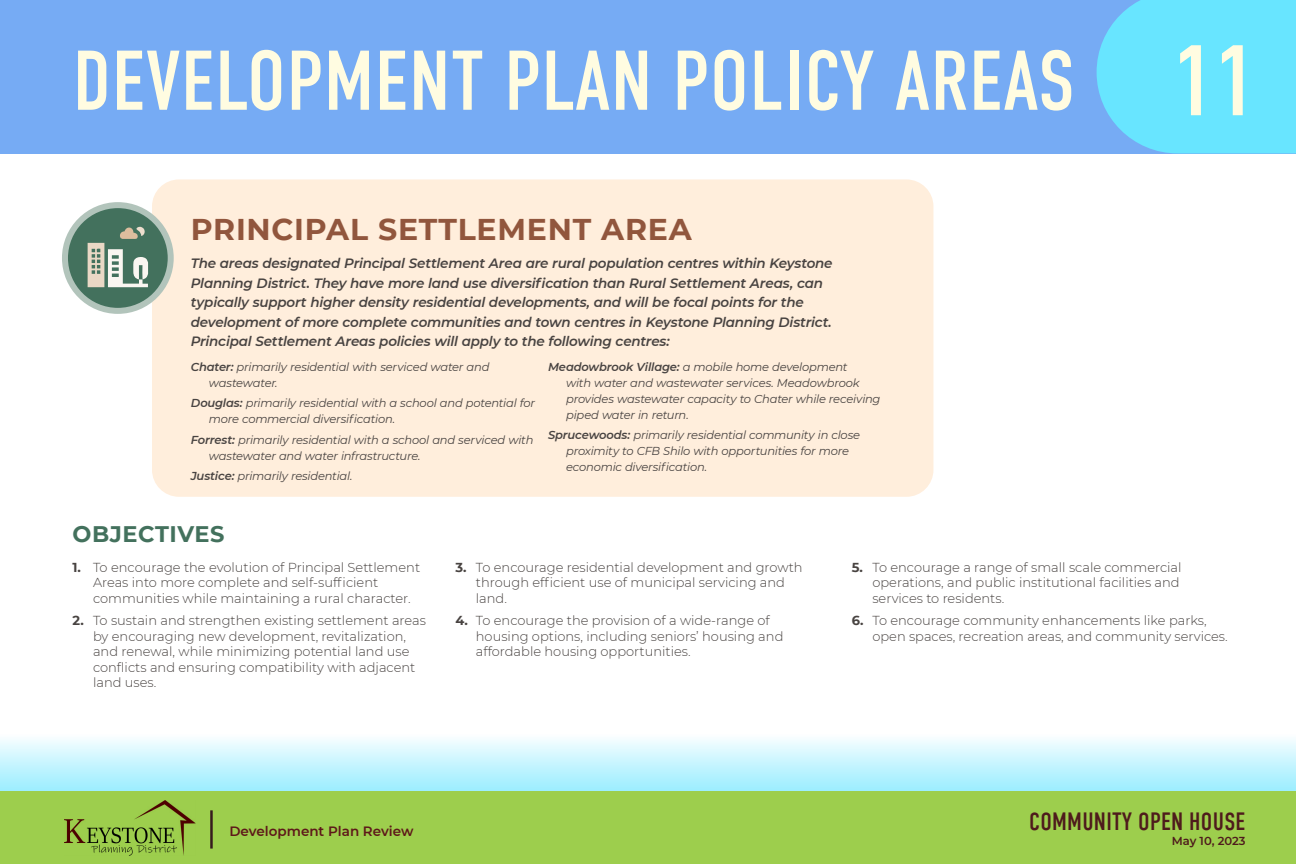
<style>
.page{position:relative;width:1296px;height:864px;background:#fff}
.page>*{position:absolute;margin:0;border:0;box-sizing:border-box;transform-origin:0 0}
.t1{font:100px "DIN Condensed";color:#fffce1}
.t2{font:84.5px "DIN Condensed";letter-spacing:.01em;color:#fffce1}
.t3{font:700 30px "Montserrat";letter-spacing:.025em;color:#91563d}
.t4{font:25px "DIN Condensed";letter-spacing:.01em;color:#4e1b1c}
.t5{font:700 22.5px "Montserrat";letter-spacing:.025em;color:#43715d}
.t6{font:italic 600 13.5px/19.5px "Montserrat";letter-spacing:-.015em;color:#484341}
.t7{font:600 13.5px "Montserrat";color:#5e1819}
.t8{font:300 13px/15.5px "Montserrat";color:#484341}
.t9{font:600 11.55px "Montserrat";color:#4e1b1c}
.t10{font:italic 11.5px/16px "Montserrat";letter-spacing:-.02em;color:#484341}
.s1{font-weight:600}
.s2{font-weight:700}
</style>
<div class="page">
<div style="left:0;top:734px;width:1296px;height:57px;background:linear-gradient(to bottom,#fbfeff,#9aedff)"></div>
<div style="left:0;top:791px;width:1296px;height:73px;background:#9dce4d"></div>
<div style="left:0;top:0;width:1296px;height:153px;background:#76abf4"></div>
<svg style="left:1097px;top:0;width:199px;height:153px;background:#69e0fe"></svg>
<img style="left:64px;top:800px;width:132px;height:55px">
<hr style="left:210px;top:810px;width:3px;height:39px;background:#361b1e">
<div style="left:152px;top:179px;width:781px;height:318px;background:#ffeedc;border-radius:27px"></div>
<svg style="left:65px;top:205px;width:106px;height:106px;background:#527c6a"></svg>
<div style="left:62px;top:202px;width:112px;height:112px;border:6px solid #b2c4bb;border-radius:50%"></div>
<svg style="left:88px;top:225px;width:60px;height:62px"></svg>
<h1 class="t2" style="left:73px;top:34px;width:1004px">DEVELOPMENT PLAN POLICY AREAS</h1>
<h2 class="t3" style="left:191px;top:208px;width:502px">PRINCIPAL SETTLEMENT AREA</h2>
<p class="t6" style="left:191px;top:253px;width:643px">The areas designated Principal Settlement Area are rural population centres within Keystone Planning District. They have more land use diversification than Rural Settlement Areas, can typically support higher density residential developments, and will be focal points for the development of more complete communities and town centres in Keystone Planning District.<br>Principal Settlement Areas policies will apply to the following centres:</p>
<p class="t10" style="left:209px;top:358px;width:282px;text-indent:-18px"><span class="s1">Chater:</span> primarily residential with serviced water and wastewater.</p>
<p class="t10" style="left:209px;top:395px;width:328px;text-indent:-18px"><span class="s1">Douglas:</span> primarily residential with a school and potential for more commercial diversification.</p>
<p class="t10" style="left:209px;top:431px;width:326px;text-indent:-18px"><span class="s1">Forrest:</span> primarily residential with a school and serviced with wastewater and water infrastructure.</p>
<p class="t10" style="left:191px;top:468px;width:163px"><span class="s1">Justice:</span> primarily residential.</p>
<p class="t10" style="left:566px;top:358px;width:316px;text-indent:-18px"><span class="s1">Meadowbrook Village:</span> a mobile home development<br>with water and wastewater services. Meadowbrook provides wastewater capacity to Chater while receiving piped water in return.</p>
<p class="t10" style="left:566px;top:427px;width:296px;text-indent:-18px"><span class="s1">Sprucewoods:</span> primarily residential community in close proximity to CFB Shilo with opportunities for more economic diversification.</p>
<h1 class="t1" style="left:1173px;top:25px;width:85px">11</h1>
<h3 class="t5" style="left:73px;top:518px;width:153px">OBJECTIVES</h3>
<p class="t8" style="left:93px;top:559px;width:329px;text-indent:-20px"><span class="s2">1.</span> To encourage the evolution of Principal Settlement<br>Areas into more complete and self-sufficient communities while maintaining a rural character.</p>
<p class="t8" style="left:93px;top:612px;width:334px;text-indent:-20px"><span class="s2">2.</span> To sustain and strengthen existing settlement areas by encouraging new development, revitalization, and renewal, while minimizing potential land use conflicts and ensuring compatibility with adjacent land uses.</p>
<p class="t8" style="left:476px;top:559px;width:328px;text-indent:-20px"><span class="s2">3.</span> To encourage residential development and growth through efficient use of municipal servicing and land.</p>
<p class="t8" style="left:476px;top:612px;width:309px;text-indent:-20px"><span class="s2">4.</span> To encourage the provision of a wide-range of housing options, including seniors’ housing and affordable housing opportunities.</p>
<p class="t7" style="left:229px;top:822px;width:186px">Development Plan Review</p>
<p class="t8" style="left:872px;top:559px;width:311px;text-indent:-20px"><span class="s2">5.</span> To encourage a range of small scale commercial operations, and public institutional facilities and services to residents.</p>
<p class="t8" style="left:872px;top:612px;width:357px;text-indent:-20px"><span class="s2">6.</span> To encourage community enhancements like parks, open spaces, recreation areas, and community services.</p>
<h3 class="t4" style="left:1029px;top:807px;width:218px">COMMUNITY OPEN HOUSE</h3>
<p class="t9" style="left:1172px;top:833px;width:75px">May 10, 2023</p>
</div>
